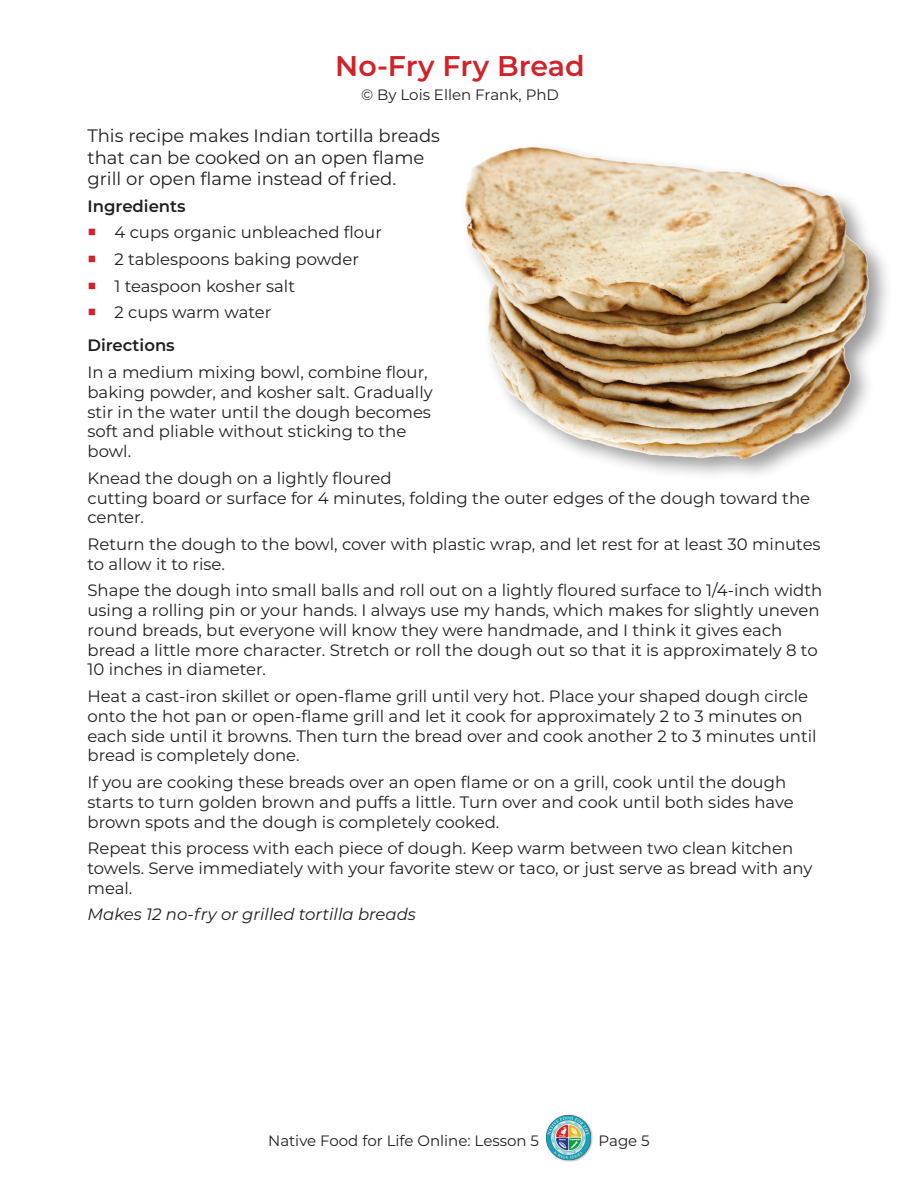
<style>
.page{position:relative;width:918px;height:1188px;background:#fff}
.page>*{position:absolute;margin:0;border:0;box-sizing:border-box;transform-origin:0 0}
.t1{font:600 28.5px "Montserrat";color:#d1232a}
.t2{font:18px/21.6px "Montserrat";color:#231f20}
.t3{font:16.5px/19.8px "Montserrat";color:#231f20}
.t4{font:italic 16.5px "Montserrat";color:#231f20}
.t5{font:600 16.5px "Montserrat";color:#231f20}
.t6{font:15px "Montserrat";color:#231f20}
.s1{color:#d1232a}
</style>
<div class="page">
<div style="left:546px;top:1114px;width:48px;height:48px;background:#231f20;opacity:.45"></div>
<img style="left:547px;top:1116px;width:44px;height:43px">
<img style="left:464px;top:147px;width:423px;height:326px">
<p class="t1" style="left:335px;top:45px;width:251px">No-Fry Fry Bread</p>
<p class="t6" style="left:361px;top:85px;width:199px">© By Lois Ellen Frank, PhD</p>
<p class="t2" style="left:87px;top:124px;width:354px">This recipe makes Indian tortilla breads that can be cooked on an open flame grill or open flame instead of fried.</p>
<p class="t5" style="left:87px;top:194px;width:100px">Ingredients</p>
<p class="t3" style="left:87px;top:222px;width:296px"><span class="s1">○</span> 4 cups organic unbleached flour</p>
<p class="t3" style="left:87px;top:249px;width:273px"><span class="s1">○</span> 2 tablespoons baking powder</p>
<p class="t3" style="left:87px;top:275px;width:209px"><span class="s1">○</span> 1 teaspoon kosher salt</p>
<p class="t3" style="left:87px;top:302px;width:185px"><span class="s1">○</span> 2 cups warm water</p>
<p class="t5" style="left:87px;top:334px;width:89px">Directions</p>
<p class="t3" style="left:87px;top:362px;width:347px">In a medium mixing bowl, combine flour, baking powder, and kosher salt. Gradually stir in the water until the dough becomes soft and pliable without sticking to the bowl.</p>
<p class="t3" style="left:87px;top:467px;width:724px">Knead the dough on a lightly floured<br>cutting board or surface for 4 minutes, folding the outer edges of the dough toward the center.</p>
<p class="t3" style="left:87px;top:534px;width:735px">Return the dough to the bowl, cover with plastic wrap, and let rest for at least 30 minutes to allow it to rise.</p>
<p class="t3" style="left:87px;top:580px;width:736px">Shape the dough into small balls and roll out on a lightly floured surface to 1/4-inch width using a rolling pin or your hands. I always use my hands, which makes for slightly uneven round breads, but everyone will know they were handmade, and I think it gives each bread a little more character. Stretch or roll the dough out so that it is approximately 8 to 10 inches in diameter.</p>
<p class="t3" style="left:87px;top:686px;width:731px">Heat a cast-iron skillet or open-flame grill until very hot. Place your shaped dough circle onto the hot pan or open-flame grill and let it cook for approximately 2 to 3 minutes on each side until it browns. Then turn the bread over and cook another 2 to 3 minutes until bread is completely done.</p>
<p class="t3" style="left:87px;top:772px;width:708px">If you are cooking these breads over an open flame or on a grill, cook until the dough starts to turn golden brown and puffs a little. Turn over and cook until both sides have brown spots and the dough is completely cooked.</p>
<p class="t3" style="left:87px;top:838px;width:727px">Repeat this process with each piece of dough. Keep warm between two clean kitchen towels. Serve immediately with your favorite stew or taco, or just serve as bread with any meal.</p>
<p class="t4" style="left:87px;top:903px;width:330px">Makes 12 no-fry or grilled tortilla breads</p>
<p class="t6" style="left:268px;top:1130px;width:272px">Native Food for Life Online: Lesson 5</p>
<p class="t6" style="left:599px;top:1130px;width:53px">Page 5</p>
</div>
